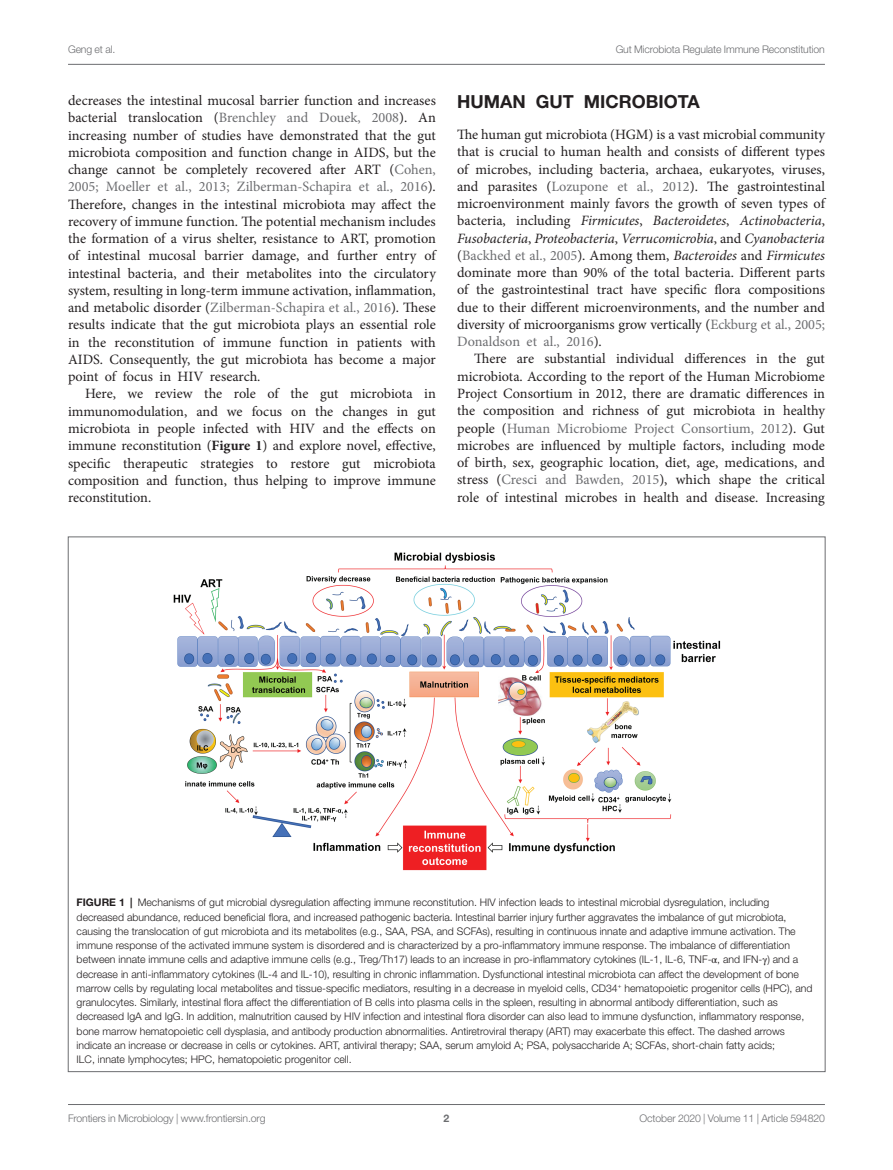
<style>
.page{position:relative;width:893px;height:1170px;background:#fff}
.page>*{position:absolute;margin:0;border:0;box-sizing:border-box;transform-origin:0 0}
.HEAD_1{font:700 18px "Helvetica Neue LT Std";color:#231f20}
.TEXT{font:14.25px/17.2px "Minion Pro";letter-spacing:-.005em;color:#231f20;text-align:justify}
.TEXT_FLUSH{font:14.25px/17.2px "Minion Pro";letter-spacing:-.01em;color:#231f20;text-align:justify}
.FIG_LEG{font:300 10.5px/14.2px "Helvetica Neue LT Std";color:#231f20}
.t1{font:300 10.5px "Helvetica Neue LT Std";letter-spacing:-.015em;color:#6c6d70}
.t2{font:700 10.5px "Helvetica Neue LT Std";color:#6c6d70}
.s1{color:#6c6d70}
.s2{font-weight:700}
.s3{font-style:italic}
.s4{font-family:"STIX General";font-weight:400}
</style>
<div class="page">
<hr style="left:68px;top:64px;width:757px;height:1px;background:#6c6d70">
<hr style="left:68px;top:1104px;width:757px;height:1px;background:#6c6d70">
<img style="left:173px;top:552px;width:548px;height:319px">
<p class="t1" style="left:68px;top:42px;width:49px">Geng et al.</p>
<p class="t1" style="left:616px;top:42px;width:211px">Gut Microbiota Regulate Immune Reconstitution</p>
<p class="TEXT" style="left:68px;top:92px;width:369px">decreases the intestinal mucosal barrier function and increases bacterial translocation (<span class="s1">Brenchley and Douek, 2008</span>). An increasing number of studies have demonstrated that the gut microbiota composition and function change in AIDS, but the change cannot be completely recovered after ART (<span class="s1">Cohen, 2005; Moeller et al., 2013; Zilberman-Schapira et al., 2016</span>).<br>Therefore, changes in the intestinal microbiota may affect the recovery of immune function. The potential mechanism includes the formation of a virus shelter, resistance to ART, promotion of intestinal mucosal barrier damage, and further entry of intestinal bacteria, and their metabolites into the circulatory system, resulting in long-term immune activation, inflammation, and metabolic disorder (<span class="s1">Zilberman-Schapira et al., 2016</span>). These results indicate that the gut microbiota plays an essential role in the reconstitution of immune function in patients with AIDS. Consequently, the gut microbiota has become a major point of focus in HIV research.</p>
<p class="TEXT" style="left:68px;top:385px;width:369px;text-indent:17px">Here, we review the role of the gut microbiota in immunomodulation, and we focus on the changes in gut microbiota in people infected with HIV and the effects on immune reconstitution (<span class="s2">Figure 1</span>) and explore novel, effective, specific therapeutic strategies to restore gut microbiota composition and function, thus helping to improve immune reconstitution.</p>
<p class="HEAD_1" style="left:457px;top:90px;width:244px">HUMAN GUT MICROBIOTA</p>
<p class="TEXT_FLUSH" style="left:457px;top:126px;width:369px">The human gut microbiota (HGM) is a vast microbial community that is crucial to human health and consists of different types of microbes, including bacteria, archaea, eukaryotes, viruses, and parasites (<span class="s1">Lozupone et al., 2012</span>). The gastrointestinal microenvironment mainly favors the growth of seven types of bacteria, including <span class="s3">Firmicutes</span>, <span class="s3">Bacteroidetes</span>, <span class="s3">Actinobacteria</span>, <span class="s3">Fusobacteria</span>, <span class="s3">Proteobacteria</span>, <span class="s3">Verrucomicrobia</span>, and <span class="s3">Cyanobacteria </span>(<span class="s1">Backhed et al., 2005</span>). Among them, <span class="s3">Bacteroides</span> and <span class="s3">Firmicutes </span>dominate more than 90% of the total bacteria. Different parts of the gastrointestinal tract have specific flora compositions due to their different microenvironments, and the number and diversity of microorganisms grow vertically (<span class="s1">Eckburg et al., 2005; Donaldson et al., 2016</span>).</p>
<p class="TEXT" style="left:457px;top:350px;width:369px;text-indent:17px">There are substantial individual differences in the gut microbiota. According to the report of the Human Microbiome Project Consortium in 2012, there are dramatic differences in the composition and richness of gut microbiota in healthy people (<span class="s1">Human Microbiome Project Consortium, 2012</span>). Gut microbes are influenced by multiple factors, including mode of birth, sex, geographic location, diet, age, medications, and stress (<span class="s1">Cresci and Bawden, 2015</span>), which shape the critical role of intestinal microbes in health and disease. Increasing</p>
<p class="FIG_LEG" style="left:77px;top:895px;width:737px"><span class="s2">FIGURE 1 |</span> Mechanisms of gut microbial dysregulation affecting immune reconstitution. HIV infection leads to intestinal microbial dysregulation, including decreased abundance, reduced beneficial flora, and increased pathogenic bacteria. Intestinal barrier injury further aggravates the imbalance of gut microbiota, causing the translocation of gut microbiota and its metabolites (e.g., SAA, PSA, and SCFAs), resulting in continuous innate and adaptive immune activation. The immune response of the activated immune system is disordered and is characterized by a pro-inflammatory immune response. The imbalance of differentiation between innate immune cells and adaptive immune cells (e.g., Treg/Th17) leads to an increase in pro-inflammatory cytokines (IL-1, IL-6, TNF-<span class="s4">α</span>, and IFN-<span class="s4">γ</span>) and a decrease in anti-inflammatory cytokines (IL-4 and IL-10), resulting in chronic inflammation. Dysfunctional intestinal microbiota can affect the development of bone marrow cells by regulating local metabolites and tissue-specific mediators, resulting in a decrease in myeloid cells, CD34<sup>+</sup> hematopoietic progenitor cells (HPC), and granulocytes. Similarly, intestinal flora affect the differentiation of B cells into plasma cells in the spleen, resulting in abnormal antibody differentiation, such as decreased IgA and IgG. In addition, malnutrition caused by HIV infection and intestinal flora disorder can also lead to immune dysfunction, inflammatory response, bone marrow hematopoietic cell dysplasia, and antibody production abnormalities. Antiretroviral therapy (ART) may exacerbate this effect. The dashed arrows indicate an increase or decrease in cells or cytokines. ART, antiviral therapy; SAA, serum amyloid A; PSA, polysaccharide A; SCFAs, short-chain fatty acids;<br>ILC, innate lymphocytes; HPC, hematopoietic progenitor cell.</p>
<p class="t1" style="left:68px;top:1111px;width:199px">Frontiers in Microbiology | www.frontiersin.org</p>
<p class="t2" style="left:444px;top:1111px;width:7px">2</p>
<p class="t1" style="left:640px;top:1111px;width:187px">October 2020 | Volume 11 | Article 594820</p>
</div>
